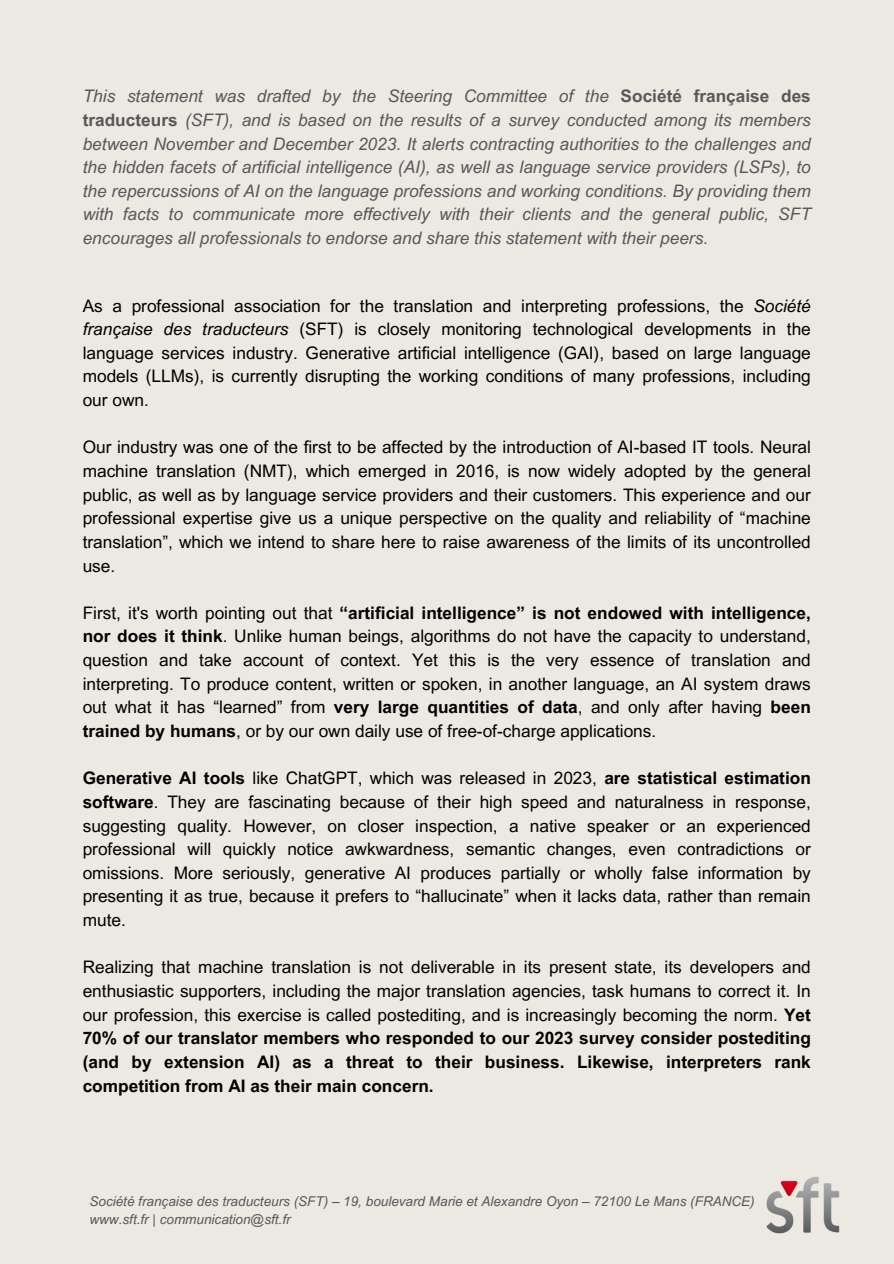
<style>
.page{position:relative;width:894px;height:1264px;background:#fff}
.page>*{position:absolute;margin:0;border:0;box-sizing:border-box;transform-origin:0 0}
.t1{font:17.25px/23.7px "Arial MT Pro";color:#000;text-align:justify}
.t2{font:italic 17.25px/23.7px "Arial MT Pro";color:#57585a;text-align:justify}
.t3{font:italic 13.5px "Arial MT Pro";color:#57585a}
.s1{font-weight:700;font-style:normal}
.s2{font-style:italic}
.s3{font-weight:700}
</style>
<div class="page">
<div style="left:0;top:0;width:893px;height:1263px;background:#ece8e2"></div>
<img style="left:766px;top:1176px;width:74px;height:58px">
<p class="t2" style="left:83px;top:86px;width:729px">This statement was drafted by the Steering Committee of the <span class="s1">Société française des traducteurs</span> (SFT), and is based on the results of a survey conducted among its members between November and December 2023. It alerts contracting authorities to the challenges and the hidden facets of artificial intelligence (AI), as well as language service providers (LSPs), to the repercussions of AI on the language professions and working conditions. By providing them with facts to communicate more effectively with their clients and the general public, SFT encourages all professionals to endorse and share this statement with their peers.</p>
<h1 class="t1" style="left:83px;top:296px;width:729px">As a professional association for the translation and interpreting professions, the <span class="s2">Société française des traducteurs</span> (SFT) is closely monitoring technological developments in the language services industry. Generative artificial intelligence (GAI), based on large language models (LLMs), is currently disrupting the working conditions of many professions, including our own.</h1>
<h1 class="t1" style="left:83px;top:437px;width:729px">Our industry was one of the first to be affected by the introduction of AI-based IT tools. Neural machine translation (NMT), which emerged in 2016, is now widely adopted by the general public, as well as by language service providers and their customers. This experience and our professional expertise give us a unique perspective on the quality and reliability of “machine translation”, which we intend to share here to raise awareness of the limits of its uncontrolled use.</h1>
<h1 class="t1" style="left:83px;top:603px;width:729px">First, it's worth pointing out that <span class="s3">“artificial intelligence” is not endowed with intelligence, nor does it think</span>. Unlike human beings, algorithms do not have the capacity to understand, question and take account of context. Yet this is the very essence of translation and interpreting. To produce content, written or spoken, in another language, an AI system draws out what it has “learned” from <span class="s3">very large quantities of data</span>, and only after having <span class="s3">been trained by humans</span>, or by our own daily use of free-of-charge applications.</h1>
<h1 class="t1" style="left:83px;top:768px;width:729px"><span class="s3">Generative AI tools</span> like ChatGPT, which was released in 2023, <span class="s3">are statistical estimation software</span>. They are fascinating because of their high speed and naturalness in response, suggesting quality. However, on closer inspection, a native speaker or an experienced professional will quickly notice awkwardness, semantic changes, even contradictions or omissions. More seriously, generative AI produces partially or wholly false information by presenting it as true, because it prefers to “hallucinate” when it lacks data, rather than remain mute.</h1>
<h1 class="t1" style="left:83px;top:957px;width:729px">Realizing that machine translation is not deliverable in its present state, its developers and enthusiastic supporters, including the major translation agencies, task humans to correct it. In our profession, this exercise is called postediting, and is increasingly becoming the norm. <span class="s3">Yet 70% of our translator members who responded to our 2023 survey consider postediting (and by extension AI) as a threat to their business. Likewise, interpreters rank competition from AI as their main concern.</span></h1>
<p class="t3" style="left:89px;top:1196px;width:666px">Société française des traducteurs (SFT) – 19, boulevard Marie et Alexandre Oyon – 72100 Le Mans (FRANCE)</p>
<p class="t3" style="left:89px;top:1214px;width:203px">www.sft.fr | communication@sft.fr</p>
</div>
